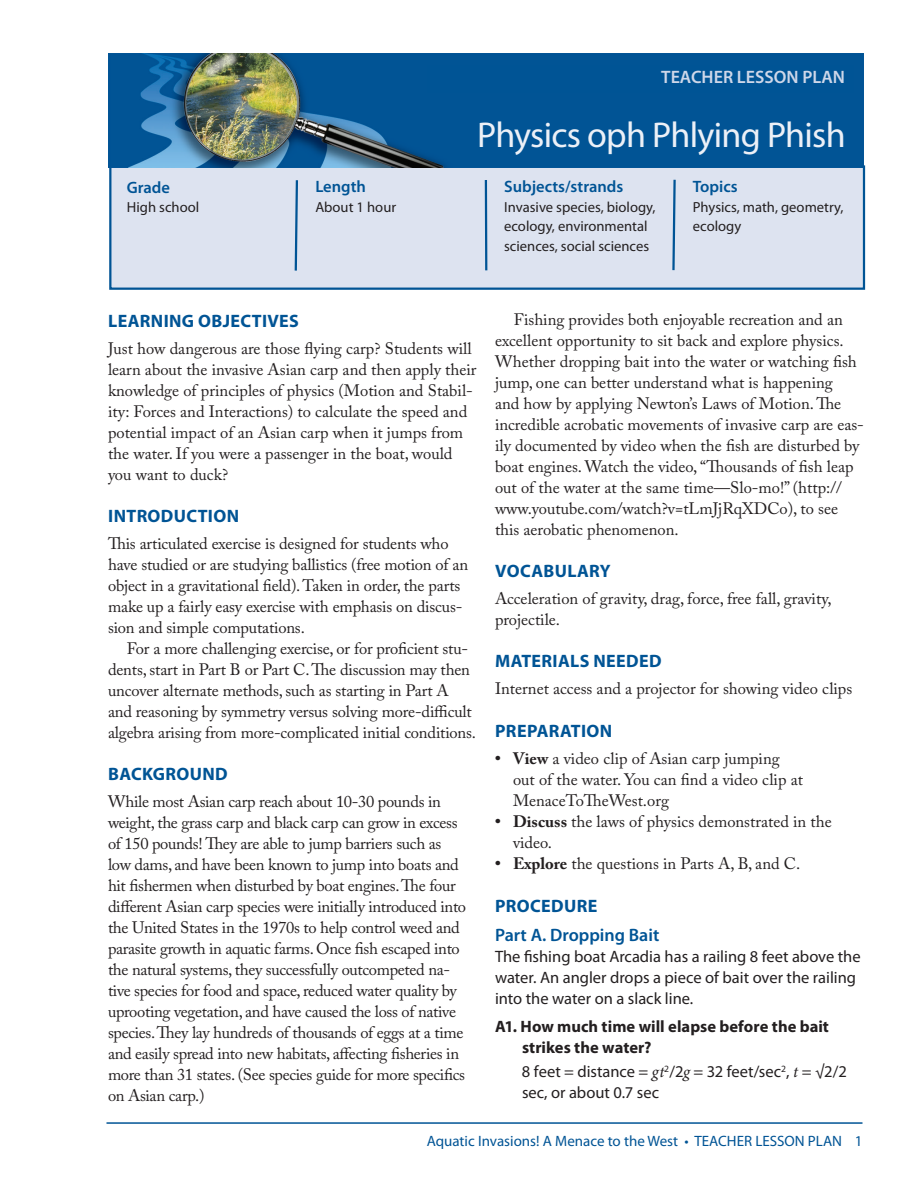
<style>
.page{position:relative;width:918px;height:1188px;background:#fff}
.page>*{position:absolute;margin:0;border:0;box-sizing:border-box;transform-origin:0 0}
.t1{font:36px "Myriad Pro";letter-spacing:-.02em;color:#ecf0f7}
.Heading_1_-_caps{font:700 18px "Myriad Pro";letter-spacing:.02em;color:#005495}
.text_-_caslon{font:700 18px "Myriad Pro";letter-spacing:.02em;color:#005495}
.Heading_2_-_after_H1{font:600 18px "Myriad Pro";color:#005495}
.t2{font:600 18px "Myriad Pro";color:#ced7e9}
.text_-_caslon-2{font:16.5px/21px "Adobe Caslon Pro";letter-spacing:-.01em;color:#231f20}
.text_-_caslon-3{font:16.5px/21px "Myriad Pro";color:#231f20}
.What_Do_You_Know_Que{font:16.5px/21px "Myriad Pro";color:#231f20}
.What_Do_You_Know_Que-2{font:700 16.5px/21px "Myriad Pro";color:#231f20}
.boxed_title{font:600 16.5px "Myriad Pro";color:#005495}
.t3{font:15px "Myriad Pro";color:#005495}
.boxed_text{font:14.7px/19.5px "Myriad Pro";color:#231f20}
.s1{font-weight:700}
.s2{font-family:"Minion Pro";font-style:italic}
</style>
<div class="page">
<div style="left:109px;top:165px;width:756px;height:125px;background:#dde3f0;border:2px solid #005495"></div>
<hr style="left:106px;top:1122px;width:756px;height:2px;background:#005495">
<img style="left:108px;top:54px;width:756px;height:113px">
<div style="left:427px;top:66px;width:427px;height:27px;background:#005495"></div>
<hr style="left:485px;top:180px;width:2px;height:90px;background:#005495">
<svg style="left:672px;top:179px;width:4px;height:92px"></svg>
<svg style="left:294px;top:180px;width:4px;height:91px"></svg>
<p class="boxed_title" style="left:127px;top:177px;width:45px">Grade</p>
<p class="boxed_text" style="left:127px;top:197px;width:74px">High school</p>
<p class="boxed_title" style="left:315px;top:176px;width:52px">Length</p>
<p class="boxed_text" style="left:315px;top:197px;width:82px">About 1 hour</p>
<p class="t2" style="left:661px;top:66px;width:185px">TEACHER LESSON PLAN</p>
<p class="t1" style="left:477px;top:113px;width:370px">Physics oph Phlying Phish</p>
<p class="boxed_title" style="left:504px;top:176px;width:121px">Subjects/strands</p>
<p class="boxed_text" style="left:504px;top:197px;width:153px">Invasive species, biology, ecology, environmental sciences, social sciences</p>
<p class="boxed_title" style="left:693px;top:176px;width:46px">Topics</p>
<p class="boxed_text" style="left:693px;top:197px;width:152px">Physics, math, geometry, ecology</p>
<p class="Heading_1_-_caps" style="left:108px;top:309px;width:192px">LEARNING OBJECTIVES</p>
<p class="text_-_caslon-2" style="left:108px;top:338px;width:370px">Just how dangerous are those flying carp? Students will learn about the invasive Asian carp and then apply their knowledge of principles of physics (Motion and Stabil&shy;ity: Forces and Interactions) to calculate the speed and potential impact of an Asian carp when it jumps from the water. If you were a passenger in the boat, would you want to duck?</p>
<p class="text_-_caslon" style="left:108px;top:504px;width:132px">INTRODUCTION</p>
<p class="text_-_caslon-2" style="left:108px;top:533px;width:362px">This articulated exercise is designed for students who have studied or are studying ballistics (free motion of an object in a gravitational field). Taken in order, the parts make up a fairly easy exercise with emphasis on discus&shy;sion and simple computations.</p>
<p class="text_-_caslon-2" style="left:108px;top:638px;width:370px;text-indent:19px">For a more challenging exercise, or for proficient stu&shy;dents, start in Part B or Part C. The discussion may then uncover alternate methods, such as starting in Part A and reasoning by symmetry versus solving more-difficult algebra arising from more-complicated initial conditions.</p>
<p class="Heading_1_-_caps" style="left:108px;top:762px;width:121px">BACKGROUND</p>
<p class="text_-_caslon-2" style="left:108px;top:791px;width:360px">While most Asian carp reach about 10-30 pounds in weight, the grass carp and black carp can grow in excess of 150 pounds! They are able to jump barriers such as low dams, and have been known to jump into boats and hit fishermen when disturbed by boat engines. The four different Asian carp species were initially introduced into the United States in the 1970s to help control weed and parasite growth in aquatic farms. Once fish escaped into the natural systems, they successfully outcompeted na&shy;tive species for food and space, reduced water quality by uprooting vegetation, and have caused the loss of native species. They lay hundreds of thousands of eggs at a time and easily spread into new habitats, affecting fisheries in more than 31 states. (See species guide for more specifics on Asian carp.)</p>
<p class="text_-_caslon-2" style="left:495px;top:309px;width:370px;text-indent:19px">Fishing provides both enjoyable recreation and an excellent opportunity to sit back and explore physics.<br>Whether dropping bait into the water or watching fish jump, one can better understand what is happening<br>and how by applying Newton’s Laws of Motion. The incredible acrobatic movements of invasive carp are eas&shy;ily documented by video when the fish are disturbed by boat engines. Watch the video, “Thousands of fish leap out of the water at the same time—Slo-mo!” (http:// www.youtube.com/watch?v=tLmJjRqXDCo), to see this aerobatic phenomenon.</p>
<p class="Heading_1_-_caps" style="left:495px;top:560px;width:117px">VOCABULARY</p>
<p class="text_-_caslon-2" style="left:495px;top:588px;width:338px">Acceleration of gravity, drag, force, free fall, gravity, projectile.</p>
<p class="text_-_caslon" style="left:495px;top:650px;width:168px">MATERIALS NEEDED</p>
<p class="text_-_caslon-2" style="left:495px;top:678px;width:359px">Internet access and a projector for showing video clips</p>
<p class="Heading_1_-_caps" style="left:495px;top:719px;width:118px">PREPARATION</p>
<p class="text_-_caslon-2" style="left:513px;top:747px;width:292px;text-indent:-18px"><span class="s1">• View</span> a video clip of Asian carp jumping out of the water. You can find a video clip at<br>MenaceToTheWest.org</p>
<p class="text_-_caslon-2" style="left:513px;top:810px;width:320px;text-indent:-18px"><span class="s1">• Discuss</span> the laws of physics demonstrated in the video.</p>
<p class="text_-_caslon-2" style="left:495px;top:852px;width:307px"><span class="s1">• Explore</span> the questions in Parts A, B, and C.</p>
<p class="Heading_1_-_caps" style="left:495px;top:894px;width:104px">PROCEDURE</p>
<p class="Heading_2_-_after_H1" style="left:495px;top:923px;width:166px">Part A. Dropping Bait</p>
<p class="text_-_caslon-3" style="left:495px;top:946px;width:367px">The fishing boat Arcadia has a railing 8 feet above the water. An angler drops a piece of bait over the railing into the water on a slack line.</p>
<p class="What_Do_You_Know_Que-2" style="left:522px;top:1016px;width:308px;text-indent:-27px">A1. How much time will elapse before the bait strikes the water?</p>
<p class="What_Do_You_Know_Que" style="left:522px;top:1061px;width:326px">8 feet = distance = <span class="s2">gt</span><sup>2</sup>/2<span class="s2">g</span> = 32 feet/sec<sup>2</sup>, <span class="s2">t</span> = √2/2 sec, or about 0.7 sec</p>
<p class="t3" style="left:427px;top:1131px;width:437px">Aquatic Invasions! A Menace to the West • TEACHER LESSON PLAN 1</p>
</div>
